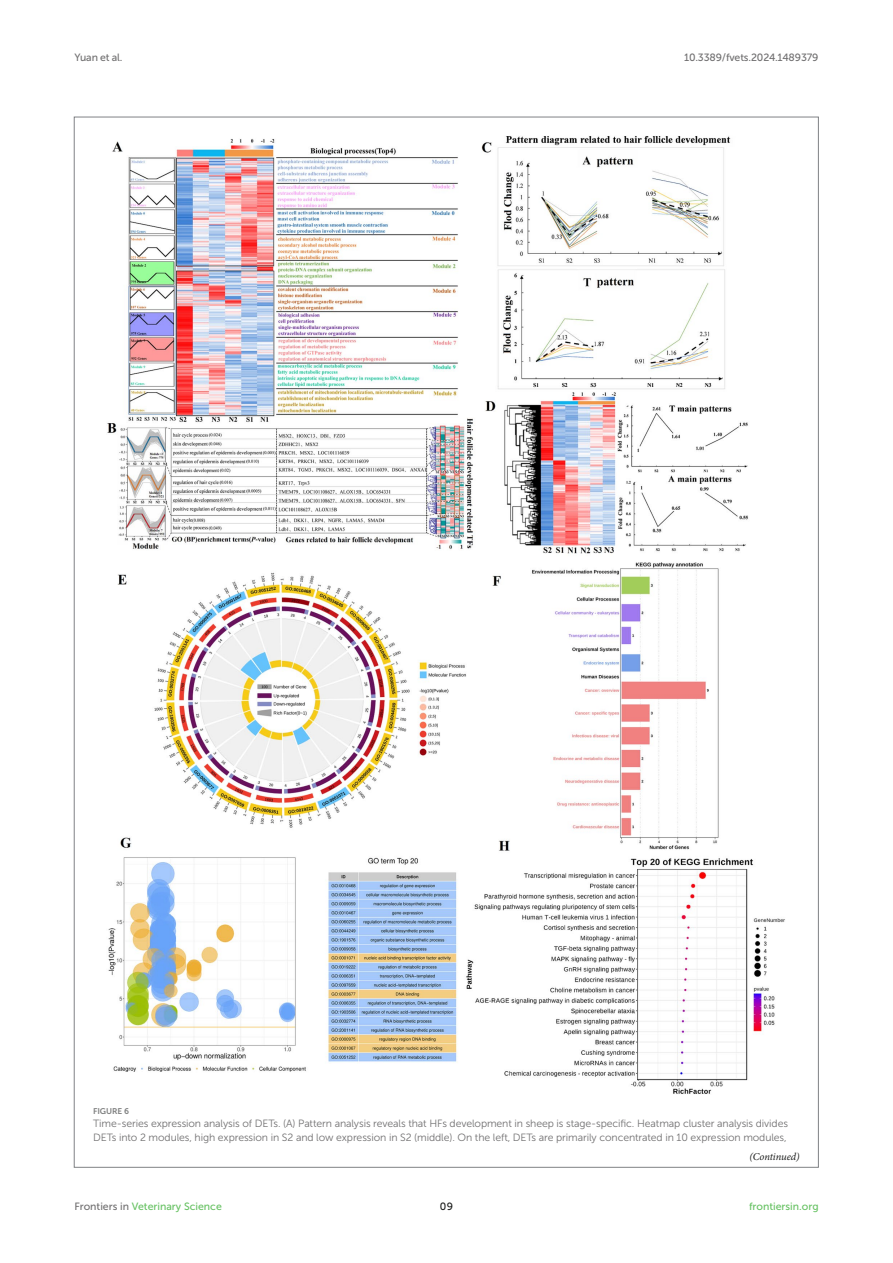
<style>
.page{position:relative;width:893px;height:1263px;background:#fff}
.page>*{position:absolute;margin:0;border:0;box-sizing:border-box;transform-origin:0 0}
.FIG_LEG{font:10.5px/13.5px "Museo Sans 300";letter-spacing:-.01em;color:#706f70}
.t1{font:10.5px "Museo Sans 500";color:#65c161}
.t2{font:10.5px "Museo Sans 500";letter-spacing:-.015em;color:#706f70}
.T_Continue{font:italic 10.5px "Minion Pro";letter-spacing:-.01em;color:#1b1c1b}
.t3{font:10.5px "Museo Sans 500";color:#1b1c1b}
.FIG_HD{font:8.25px "Museo Sans 700";letter-spacing:-.01em;color:#7e7f7f}
.s1{color:#706f70}
</style>
<div class="page">
<img style="left:107px;top:136px;width:678px;height:958px">
<p class="t2" style="left:74px;top:51px;width:50px">Yuan et al.</p>
<p class="t2" style="left:684px;top:51px;width:136px">10.3389/fvets.2024.1489379</p>
<p class="FIG_HD" style="left:93px;top:1106px;width:37px">FIGURE 6</p>
<p class="FIG_LEG" style="left:93px;top:1117px;width:696px">Time-series expression analysis of DETs. (A) Pattern analysis reveals that HFs development in sheep is stage-specific. Heatmap cluster analysis divides<br>DETs into 2 modules, high expression in S2 and low expression in S2 (middle). On the left, DETs are primarily concentrated in 10 expression modules,</p>
<p class="T_Continue" style="left:749px;top:1149px;width:52px">(Continued)</p>
<p class="t1" style="left:74px;top:1200px;width:149px"><span class="s1">Frontiers in</span> Veterinary Science</p>
<p class="t3" style="left:440px;top:1200px;width:15px">09</p>
<p class="t1" style="left:749px;top:1200px;width:71px">frontiersin.org</p>
</div>
